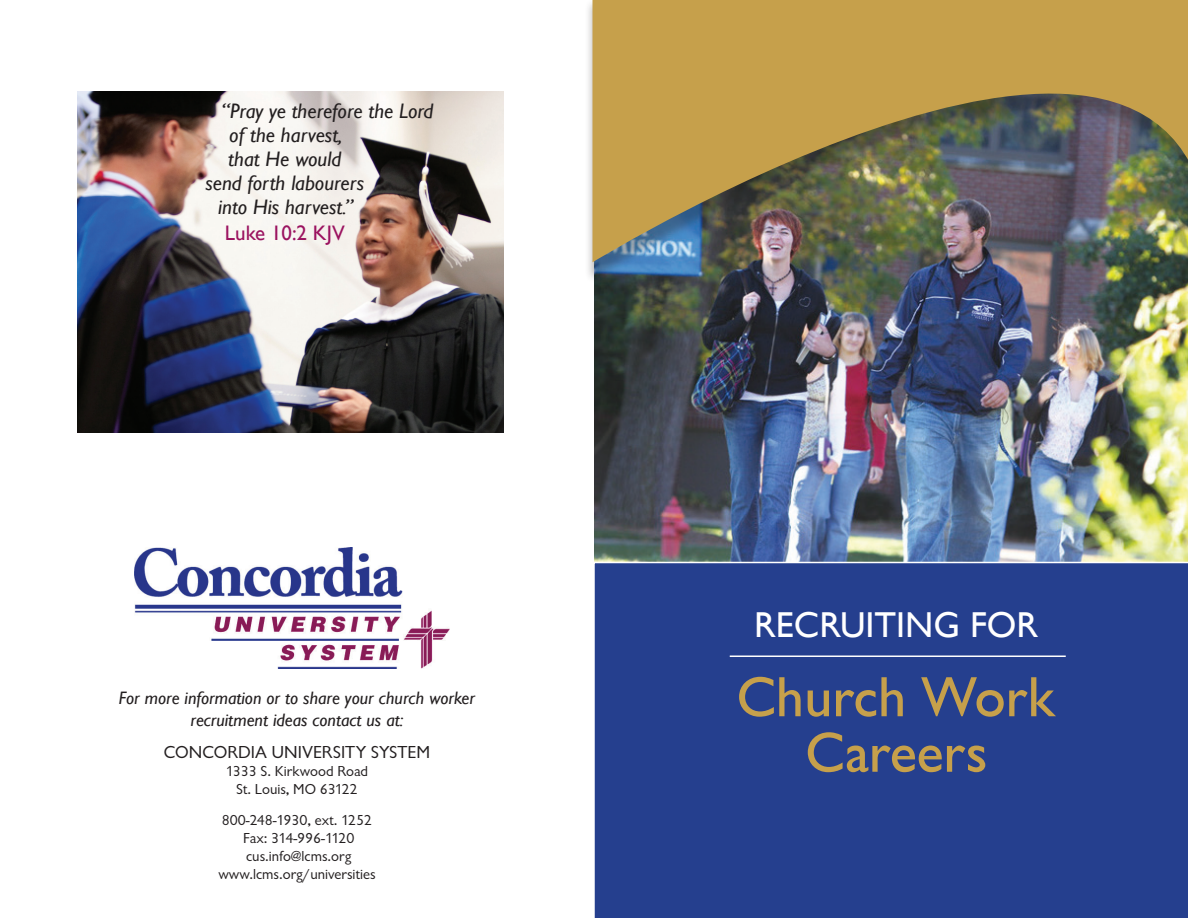
<style>
.page{position:relative;width:1188px;height:918px;background:#fff}
.page>*{position:absolute;margin:0;border:0;box-sizing:border-box;transform-origin:0 0}
.t1{font:500 58.5px "Giltus T";color:#c6a04b}
.t2{font:36px "Gill Sans";color:#fff}
.Body_Text_Indent{font:italic 21px "Gill Sans";color:#231f20}
.Body_Text_Indent-2{font:21px "Gill Sans";color:#9b1360}
.t3{font:italic 18px "Gill Sans";color:#231f20}
.t4{font:18px "Giltus T";color:#231f20}
.t5{font:15px "Giltus T";color:#231f20}
.t6{font:15px "Giltus T";letter-spacing:-.02em;color:#231f20}
</style>
<div class="page">
<img style="left:594px;top:401px;width:594px;height:161px">
<div style="left:584px;top:0;width:604px;height:401px;background:#231f20;opacity:.33"></div>
<img style="left:592px;top:0;width:596px;height:262px">
<div style="left:594px;top:563px;width:594px;height:355px;background:#253f8e"></div>
<hr style="left:730px;top:656px;width:336px;height:1px;background:#fff">
<img style="left:78px;top:92px;width:426px;height:341px">
<img style="left:134px;top:548px;width:316px;height:121px">
<p class="Body_Text_Indent" style="left:222px;top:99px;width:213px">“Pray ye therefore the Lord</p>
<p class="Body_Text_Indent" style="left:229px;top:123px;width:115px">of the harvest,</p>
<p class="Body_Text_Indent" style="left:228px;top:147px;width:115px">that He would</p>
<p class="Body_Text_Indent" style="left:205px;top:171px;width:160px">send forth labourers</p>
<p class="Body_Text_Indent" style="left:218px;top:195px;width:137px">into His harvest.”</p>
<p class="Body_Text_Indent-2" style="left:225px;top:220px;width:121px">Luke 10:2 KJV</p>
<p class="t3" style="left:119px;top:688px;width:358px">For more information or to share your church worker</p>
<p class="t3" style="left:191px;top:709px;width:214px">recruitment ideas contact us at:</p>
<p class="t4" style="left:164px;top:741px;width:268px">CONCORDIA UNIVERSITY SYSTEM</p>
<p class="t5" style="left:226px;top:762px;width:144px">1333 S. Kirkwood Road</p>
<p class="t5" style="left:236px;top:780px;width:123px">St. Louis, MO 63122</p>
<p class="t5" style="left:222px;top:811px;width:152px">800-248-1930, ext. 1252</p>
<p class="t6" style="left:243px;top:829px;width:113px">Fax: 314-996-1120</p>
<p class="t5" style="left:246px;top:847px;width:107px">cus.info@lcms.org</p>
<p class="t5" style="left:218px;top:865px;width:159px">www.lcms.org/universities</p>
<p class="t2" style="left:754px;top:603px;width:286px">RECRUITING FOR</p>
<p class="t1" style="left:737px;top:663px;width:320px">Church Work</p>
<p class="t1" style="left:805px;top:718px;width:183px">Careers</p>
</div>
